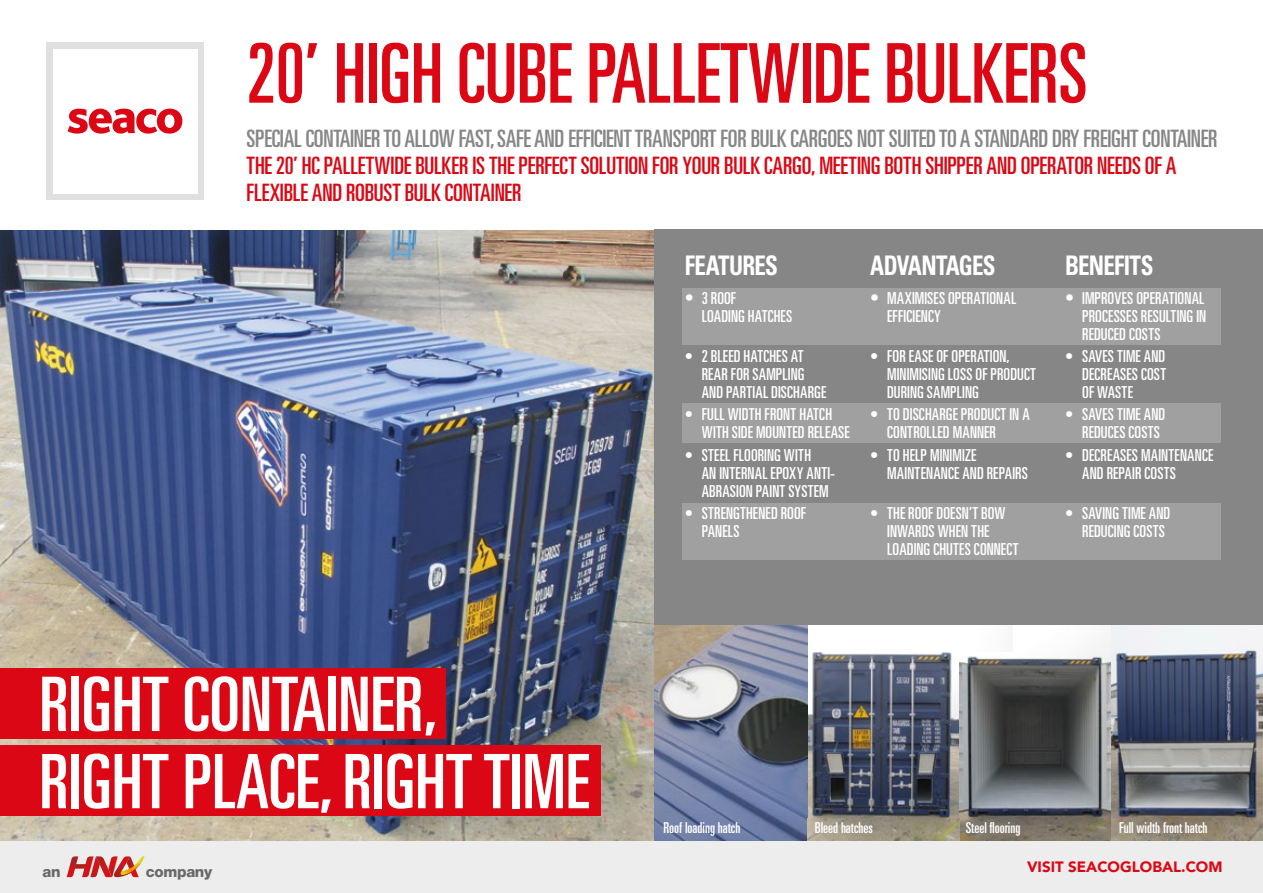
<style>
.page{position:relative;width:1263px;height:893px;background:#fff}
.page>*{position:absolute;margin:0;border:0;box-sizing:border-box;transform-origin:0 0}
.t1{font:ultra-condensed 82.5px "Univers LT Std";color:#dc0714;scale:.95 1}
.t2{font:ultra-condensed 75.15px/77.2px "Univers LT Std";color:#fff}
.t3{font:700 condensed 27px "Univers";letter-spacing:-.035em;color:#fff;scale:.85 1}
.t4{font:ultra-condensed 24px/27px "Univers LT Std";letter-spacing:-.01em;color:#dc0714}
.t5{font:ultra-condensed 24px "Univers LT Std";letter-spacing:-.01em;color:#878686}
.t6{font:ultra-condensed 16.5px/18px "Univers LT Std";letter-spacing:.01em;color:#fff}
.t7{font:ultra-condensed 15px "Univers LT Std";color:#fff}
.t8{font:900 15px "Avenir";color:#dc0714}
.t9{font:800 15px "Helvetica Neue LT Std";letter-spacing:-.02em;color:#6b686b}
.s1{font-size:18px}
</style>
<div class="page">
<img style="left:0;top:230px;width:655px;height:611px">
<img style="left:807px;top:651px;width:152px;height:167px">
<img style="left:959px;top:637px;width:152px;height:204px">
<img style="left:1111px;top:650px;width:152px;height:168px">
<div style="left:0;top:668px;width:445px;height:71px;background:#dc0714"></div>
<div style="left:0;top:745px;width:601px;height:71px;background:#dc0714"></div>
<div style="left:47px;top:43px;width:157px;height:157px;background:#e0e0df"></div>
<div style="left:53px;top:49px;width:145px;height:145px;background:#fff"></div>
<svg style="left:68px;top:109px;width:114px;height:25px"></svg>
<img style="left:807px;top:625px;width:206px;height:26px">
<img style="left:655px;top:625px;width:152px;height:216px">
<img style="left:807px;top:818px;width:152px;height:23px">
<img style="left:1111px;top:818px;width:152px;height:23px">
<div style="left:655px;top:230px;width:608px;height:395px;background:#878686"></div>
<div style="left:681px;top:288px;width:539px;height:57px;background:#a1a0a0"></div>
<div style="left:681px;top:404px;width:539px;height:39px;background:#a1a0a0"></div>
<div style="left:681px;top:503px;width:539px;height:57px;background:#a1a0a0"></div>
<div style="left:0;top:841px;width:1263px;height:52px;background:#ededed"></div>
<svg style="left:67px;top:856px;width:77px;height:21px"></svg>
<h1 class="t1" style="left:247px;top:26px;width:887px">20’ HIGH CUBE PALLETWIDE BULKERS</h1>
<h3 class="t5" style="left:247px;top:125px;width:972px">SPECIAL CONTAINER TO ALLOW FAST, SAFE AND EFFICIENT TRANSPORT FOR BULK CARGOES NOT SUITED TO A STANDARD DRY FREIGHT CONTAINER</h3>
<h3 class="t4" style="left:247px;top:152px;width:931px">THE 20’ HC PALLETWIDE BULKER IS THE PERFECT SOLUTION FOR YOUR BULK CARGO, MEETING BOTH SHIPPER AND OPERATOR NEEDS OF A<br>FLEXIBLE AND ROBUST BULK CONTAINER</h3>
<h2 class="t2" style="left:39px;top:665px;width:551px">RIGHT CONTAINER,<br>RIGHT PLACE, RIGHT TIME</h2>
<p class="t9" style="left:43px;top:863px;width:20px">an</p>
<p class="t9" style="left:146px;top:863px;width:68px">company</p>
<h3 class="t3" style="left:685px;top:249px;width:111px">FEATURES</h3>
<h3 class="t3" style="left:870px;top:249px;width:149px">ADVANTAGES</h3>
<h3 class="t3" style="left:1065px;top:249px;width:105px">BENEFITS</h3>
<p class="t6" style="left:887px;top:289px;width:130px;text-indent:-17px"><span class="s1">•</span> MAXIMISES OPERATIONAL<br>EFFICIENCY</p>
<p class="t6" style="left:887px;top:347px;width:150px;text-indent:-17px">• FOR EASE OF OPERATION,<br>MINIMISING LOSS OF PRODUCT<br>DURING SAMPLING</p>
<p class="t6" style="left:887px;top:405px;width:144px;text-indent:-17px">• TO DISCHARGE PRODUCT IN A<br>CONTROLLED MANNER</p>
<p class="t6" style="left:887px;top:446px;width:142px;text-indent:-17px">• TO HELP MINIMIZE<br>MAINTENANCE AND REPAIRS</p>
<p class="t6" style="left:887px;top:504px;width:133px;text-indent:-17px">• THE ROOF DOESN’T BOW<br>INWARDS WHEN THE<br>LOADING CHUTES CONNECT</p>
<p class="t6" style="left:702px;top:289px;width:92px;text-indent:-17px"><span class="s1">•</span> 3 ROOF<br>LOADING HATCHES</p>
<p class="t6" style="left:702px;top:347px;width:126px;text-indent:-17px">• 2 BLEED HATCHES AT<br>REAR FOR SAMPLING<br>AND PARTIAL DISCHARGE</p>
<p class="t6" style="left:702px;top:405px;width:149px;text-indent:-17px">• FULL WIDTH FRONT HATCH<br>WITH SIDE MOUNTED RELEASE</p>
<p class="t6" style="left:702px;top:446px;width:135px;text-indent:-17px">• STEEL FLOORING WITH<br>AN INTERNAL EPOXY ANTI-<br>ABRASION PAINT SYSTEM</p>
<p class="t6" style="left:702px;top:504px;width:106px;text-indent:-17px">• STRENGTHENED ROOF<br>PANELS</p>
<p class="t6" style="left:1082px;top:289px;width:125px;text-align:justify;text-indent:-17px"><span class="s1">•</span> IMPROVES OPERATIONAL PROCESSES RESULTING IN REDUCED COSTS</p>
<p class="t6" style="left:1082px;top:347px;width:85px;text-align:justify;text-indent:-17px">• SAVES TIME AND DECREASES COST OF WASTE</p>
<p class="t6" style="left:1082px;top:405px;width:84px;text-indent:-17px">• SAVES TIME AND<br>REDUCES COSTS</p>
<p class="t6" style="left:1082px;top:446px;width:132px;text-indent:-17px">• DECREASES MAINTENANCE<br>AND REPAIR COSTS</p>
<p class="t6" style="left:1082px;top:504px;width:89px;text-indent:-17px">• SAVING TIME AND<br>REDUCING COSTS</p>
<p class="t7" style="left:663px;top:819px;width:78px">Roof loading hatch</p>
<p class="t7" style="left:815px;top:819px;width:60px">Bleed hatches</p>
<p class="t7" style="left:966px;top:819px;width:56px">Steel flooring</p>
<p class="t7" style="left:1119px;top:819px;width:90px">Full width front hatch</p>
<p class="t8" style="left:1027px;top:854px;width:197px">VISIT SEACOGLOBAL.COM</p>
</div>
